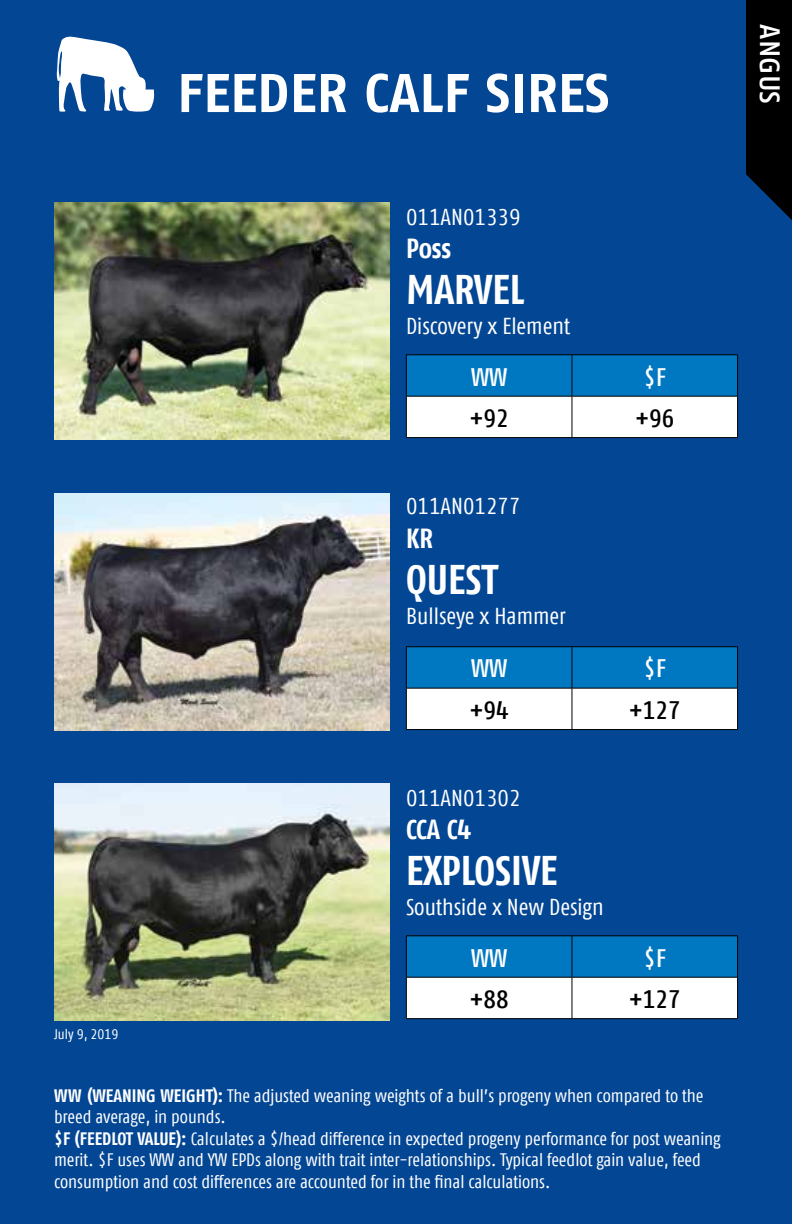
<style>
.page{position:relative;width:792px;height:1224px;background:#034694}
.page>*{position:absolute;margin:0;border:0;box-sizing:border-box;transform-origin:0 0}
.t1{font:700 54.4px "Fago Offc";color:#fff}
.t2{font:700 condensed 41.4px "Fago Offc";color:#fff}
.t3{font:500 28px "Fago Offc";color:#fff}
.t4{font:700 condensed 27.6px "Fago Offc";letter-spacing:-.005em;color:#fff}
.t5{font:500 condensed 25.4px "Fago Offc";color:#000}
.t6{font:500 condensed 25.4px "Fago Offc";color:#fff}
.t7{font:condensed 23px "Fago Offc";color:#fff}
.t8{font:condensed 18px/21.6px "Fago Offc";color:#fff}
.t9{font:condensed 14px "Fago Offc";color:#fff}
.s1{font-weight:700}
</style>
<div class="page">
<svg style="left:407px;top:355px;width:330px;height:82px;background:#7db8dd"></svg>
<hr style="left:406px;top:354px;width:166px;height:1px;background:#000">
<hr style="left:406px;top:355px;width:1px;height:41px;background:#000">
<hr style="left:572px;top:354px;width:166px;height:1px;background:#000">
<hr style="left:572px;top:355px;width:1px;height:41px;background:#000">
<hr style="left:737px;top:355px;width:1px;height:41px;background:#000">
<hr style="left:406px;top:396px;width:166px;height:1px;background:#000">
<hr style="left:406px;top:396px;width:1px;height:41px;background:#000">
<hr style="left:572px;top:396px;width:166px;height:1px;background:#000">
<hr style="left:572px;top:396px;width:1px;height:41px;background:#000">
<hr style="left:737px;top:396px;width:1px;height:41px;background:#000">
<hr style="left:406px;top:437px;width:166px;height:1px;background:#000">
<hr style="left:572px;top:437px;width:166px;height:1px;background:#000">
<img style="left:54px;top:493px;width:335px;height:237px">
<div style="left:747px;top:0;width:45px;height:220px;background:#000"></div>
<svg style="left:407px;top:647px;width:330px;height:82px;background:#7db8dd"></svg>
<hr style="left:406px;top:646px;width:166px;height:1px;background:#000">
<hr style="left:406px;top:647px;width:1px;height:41px;background:#000">
<hr style="left:572px;top:646px;width:166px;height:1px;background:#000">
<hr style="left:572px;top:647px;width:1px;height:41px;background:#000">
<hr style="left:737px;top:647px;width:1px;height:41px;background:#000">
<hr style="left:406px;top:688px;width:166px;height:1px;background:#000">
<hr style="left:406px;top:688px;width:1px;height:41px;background:#000">
<hr style="left:572px;top:688px;width:166px;height:1px;background:#000">
<hr style="left:572px;top:688px;width:1px;height:41px;background:#000">
<hr style="left:737px;top:688px;width:1px;height:41px;background:#000">
<hr style="left:406px;top:729px;width:166px;height:1px;background:#000">
<hr style="left:572px;top:729px;width:166px;height:1px;background:#000">
<svg style="left:407px;top:936px;width:330px;height:82px;background:#7db8dd"></svg>
<hr style="left:406px;top:935px;width:166px;height:1px;background:#000">
<hr style="left:406px;top:936px;width:1px;height:41px;background:#000">
<hr style="left:572px;top:935px;width:166px;height:1px;background:#000">
<hr style="left:572px;top:936px;width:1px;height:41px;background:#000">
<hr style="left:737px;top:936px;width:1px;height:41px;background:#000">
<hr style="left:406px;top:977px;width:166px;height:1px;background:#000">
<hr style="left:406px;top:978px;width:1px;height:40px;background:#000">
<hr style="left:572px;top:977px;width:166px;height:1px;background:#000">
<hr style="left:572px;top:978px;width:1px;height:40px;background:#000">
<hr style="left:737px;top:978px;width:1px;height:40px;background:#000">
<hr style="left:406px;top:1018px;width:166px;height:1px;background:#000">
<hr style="left:572px;top:1018px;width:166px;height:1px;background:#000">
<svg style="left:746px;top:171px;width:46px;height:49px"></svg>
<img style="left:54px;top:203px;width:335px;height:237px">
<img style="left:54px;top:784px;width:335px;height:237px">
<svg style="left:57px;top:36px;width:98px;height:76px"></svg>
<h1 class="t1" style="left:177px;top:61px;width:434px">FEEDER CALF SIRES</h1>
<p class="t7" style="left:406px;top:204px;width:116px">011AN01339</p>
<h3 class="t4" style="left:406px;top:232px;width:47px">Poss</h3>
<h2 class="t2" style="left:406px;top:265px;width:120px">MARVEL</h2>
<p class="t7" style="left:406px;top:313px;width:166px">Discovery x Element</p>
<h3 class="t6" style="left:471px;top:362px;width:38px">WW</h3>
<h3 class="t6" style="left:644px;top:362px;width:24px">$F</h3>
<h3 class="t5" style="left:469px;top:403px;width:41px">+92</h3>
<h3 class="t5" style="left:635px;top:403px;width:41px">+96</h3>
<p class="t7" style="left:406px;top:493px;width:116px">011AN01277</p>
<h3 class="t4" style="left:406px;top:522px;width:28px">KR</h3>
<h2 class="t2" style="left:406px;top:555px;width:93px">QUEST</h2>
<p class="t7" style="left:406px;top:602px;width:161px">Bullseye x Hammer</p>
<h3 class="t6" style="left:471px;top:654px;width:38px">WW</h3>
<h3 class="t6" style="left:644px;top:654px;width:24px">$F</h3>
<h3 class="t5" style="left:469px;top:695px;width:41px">+94</h3>
<h3 class="t5" style="left:629px;top:695px;width:54px">+127</h3>
<p class="t7" style="left:406px;top:785px;width:116px">011AN01302</p>
<h3 class="t4" style="left:406px;top:813px;width:67px">CCA C4</h3>
<h2 class="t2" style="left:406px;top:846px;width:153px">EXPLOSIVE</h2>
<p class="t7" style="left:406px;top:894px;width:199px">Southside x New Design</p>
<p class="t9" style="left:54px;top:1026px;width:66px">July 9, 2019</p>
<h3 class="t6" style="left:471px;top:943px;width:38px">WW</h3>
<h3 class="t6" style="left:644px;top:943px;width:24px">$F</h3>
<h3 class="t5" style="left:469px;top:984px;width:41px">+88</h3>
<h3 class="t5" style="left:629px;top:984px;width:54px">+127</h3>
<p class="t8" style="left:54px;top:1085px;width:668px"><span class="s1">WW (WEANING WEIGHT):</span> The adjusted weaning weights of a bull’s progeny when compared to the breed average, in pounds.<br><span class="s1">$F (FEEDLOT VALUE):</span> Calculates a $/head difference in expected progeny performance for post weaning merit. $F uses WW and YW EPDs along with trait inter-relationships. Typical feedlot gain value, feed consumption and cost differences are accounted for in the final calculations.</p>
<h3 class="t3" style="left:786px;top:24px;width:81px;rotate:90deg">ANGUS</h3>
</div>
